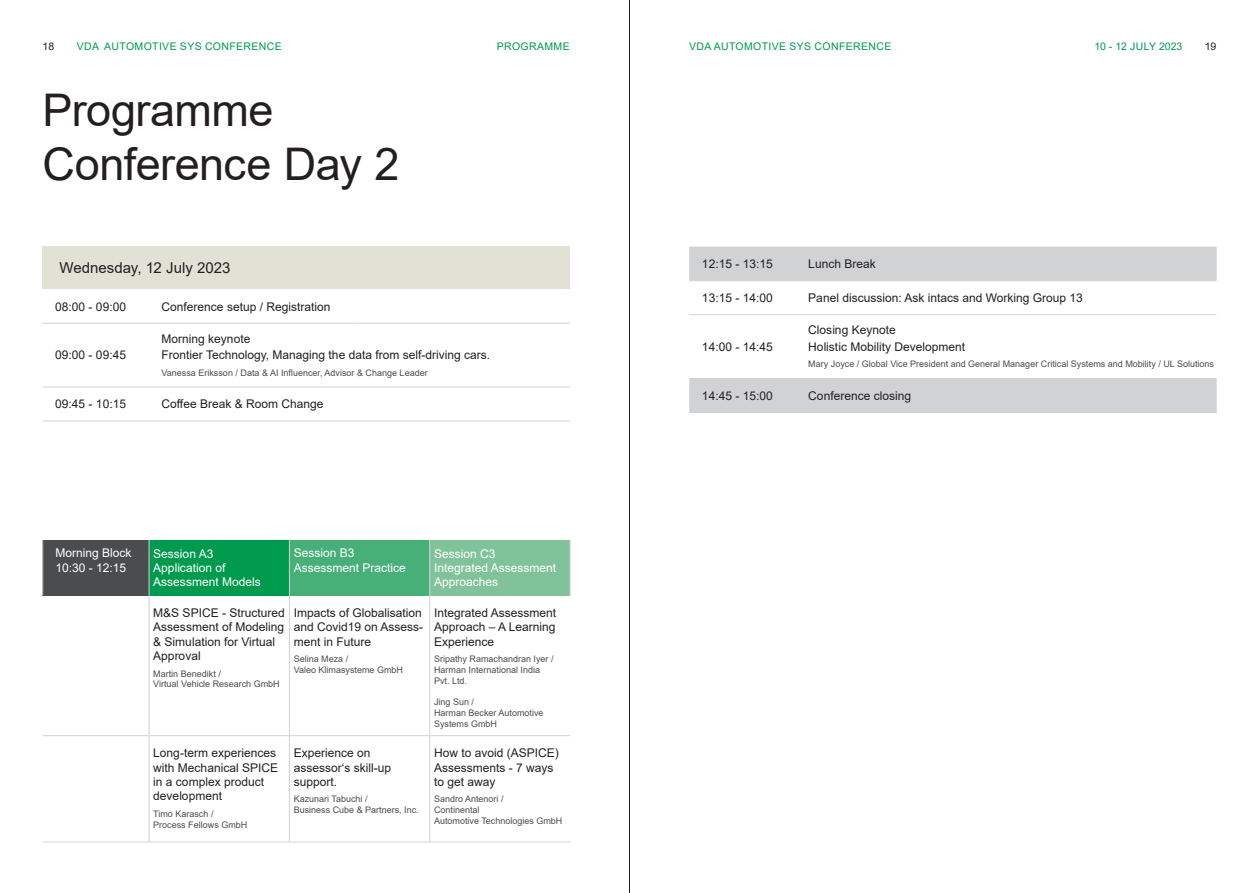
<style>
.page{position:relative;width:1259px;height:893px;background:#fff}
.page>*{position:absolute;margin:0;border:0;box-sizing:border-box;transform-origin:0 0}
.t1{font:45px/54px "Arial";letter-spacing:-.01em;color:#231f20}
.t2{font:15px "Arial";color:#231f20}
.t3{font:12px/14.4px "Arial";color:#231f20}
.t4{font:12px/14.4px "Arial";color:#fff}
.t5{font:10.5px "Arial";letter-spacing:.035em;color:#009a4e}
.t6{font:10.5px "Arial";color:#009a4e}
.t7{font:10.5px "Arial";color:#231f20}
.t8{font:9px/10.8px "Arial";color:#4b4c4d}
</style>
<div class="page">
<svg style="left:689px;top:247px;width:527px;height:165px"></svg>
<hr style="left:795px;top:247px;width:1px;height:33px;background:#d1d2d4">
<hr style="left:935px;top:247px;width:1px;height:33px;background:#d1d2d4">
<hr style="left:1076px;top:247px;width:1px;height:33px;background:#d1d2d4">
<hr style="left:689px;top:280px;width:106px;height:1px;background:#d1d2d4">
<hr style="left:795px;top:280px;width:141px;height:1px;background:#d1d2d4">
<hr style="left:936px;top:280px;width:140px;height:1px;background:#d1d2d4">
<hr style="left:1076px;top:280px;width:140px;height:1px;background:#d1d2d4">
<hr style="left:689px;top:314px;width:106px;height:1px;background:#d1d2d4">
<hr style="left:795px;top:314px;width:141px;height:1px;background:#d1d2d4">
<hr style="left:936px;top:314px;width:140px;height:1px;background:#d1d2d4">
<hr style="left:1076px;top:314px;width:140px;height:1px;background:#d1d2d4">
<hr style="left:689px;top:378px;width:106px;height:1px;background:#d1d2d4">
<hr style="left:795px;top:378px;width:141px;height:1px;background:#d1d2d4">
<hr style="left:936px;top:378px;width:140px;height:1px;background:#d1d2d4">
<hr style="left:1076px;top:378px;width:140px;height:1px;background:#d1d2d4">
<hr style="left:689px;top:412px;width:106px;height:1px;background:#d1d2d4">
<hr style="left:795px;top:412px;width:141px;height:1px;background:#d1d2d4">
<hr style="left:936px;top:412px;width:140px;height:1px;background:#d1d2d4">
<hr style="left:1076px;top:412px;width:140px;height:1px;background:#d1d2d4">
<div style="left:43px;top:540px;width:106px;height:55px;background:#4b4c4d"></div>
<div style="left:149px;top:540px;width:140px;height:55px;background:#009a4e"></div>
<div style="left:289px;top:540px;width:141px;height:55px;background:#46b078"></div>
<div style="left:430px;top:540px;width:140px;height:55px;background:#80c39a"></div>
<hr style="left:42px;top:540px;width:1px;height:55px;background:#d1d2d4">
<hr style="left:149px;top:540px;width:1px;height:55px;background:#d1d2d4">
<hr style="left:289px;top:540px;width:1px;height:55px;background:#d1d2d4">
<hr style="left:429px;top:540px;width:1px;height:55px;background:#d1d2d4">
<hr style="left:570px;top:540px;width:1px;height:55px;background:#d1d2d4">
<hr style="left:149px;top:595px;width:1px;height:140px;background:#d1d2d4">
<hr style="left:289px;top:595px;width:1px;height:140px;background:#d1d2d4">
<hr style="left:429px;top:595px;width:1px;height:140px;background:#d1d2d4">
<hr style="left:149px;top:736px;width:1px;height:106px;background:#d1d2d4">
<hr style="left:289px;top:736px;width:1px;height:106px;background:#d1d2d4">
<hr style="left:429px;top:736px;width:1px;height:106px;background:#d1d2d4">
<hr style="left:43px;top:842px;width:106px;height:1px;background:#d1d2d4">
<hr style="left:149px;top:842px;width:140px;height:1px;background:#d1d2d4">
<hr style="left:289px;top:842px;width:141px;height:1px;background:#d1d2d4">
<hr style="left:430px;top:842px;width:140px;height:1px;background:#d1d2d4">
<hr style="left:43px;top:735px;width:106px;height:1px;background:#d1d2d4">
<hr style="left:149px;top:735px;width:140px;height:1px;background:#d1d2d4">
<hr style="left:289px;top:735px;width:141px;height:1px;background:#d1d2d4">
<hr style="left:430px;top:735px;width:140px;height:1px;background:#d1d2d4">
<div style="left:43px;top:247px;width:527px;height:42px;background:#e2e1d5"></div>
<hr style="left:43px;top:323px;width:106px;height:1px;background:#d1d2d4">
<hr style="left:149px;top:323px;width:210px;height:1px;background:#d1d2d4">
<hr style="left:359px;top:323px;width:211px;height:1px;background:#d1d2d4">
<hr style="left:43px;top:387px;width:106px;height:1px;background:#d1d2d4">
<hr style="left:149px;top:387px;width:210px;height:1px;background:#d1d2d4">
<hr style="left:359px;top:387px;width:211px;height:1px;background:#d1d2d4">
<hr style="left:43px;top:421px;width:106px;height:1px;background:#d1d2d4">
<hr style="left:149px;top:421px;width:210px;height:1px;background:#d1d2d4">
<hr style="left:359px;top:421px;width:211px;height:1px;background:#d1d2d4">
<hr style="left:629px;top:0;width:1px;height:893px;background:#231f20">
<p class="t7" style="left:43px;top:39px;width:13px">18</p>
<p class="t5" style="left:77px;top:39px;width:207px">VDA AUTOMOTIVE SYS CONFERENCE</p>
<p class="t5" style="left:497px;top:39px;width:74px">PROGRAMME</p>
<p class="t5" style="left:689px;top:39px;width:204px">VDA AUTOMOTIVE SYS CONFERENCE</p>
<p class="t6" style="left:1094px;top:39px;width:90px">10 - 12 JULY 2023</p>
<p class="t7" style="left:1204px;top:39px;width:13px">19</p>
<h1 class="t1" style="left:43px;top:83px;width:358px">Programme<br>Conference Day 2</h1>
<p class="t2" style="left:60px;top:258px;width:173px">Wednesday, 12 July 2023</p>
<p class="t3" style="left:55px;top:299px;width:72px">08:00 - 09:00</p>
<p class="t3" style="left:162px;top:299px;width:170px">Conference setup / Registration</p>
<p class="t3" style="left:55px;top:348px;width:72px">09:00 - 09:45</p>
<p class="t3" style="left:162px;top:330px;width:330px;line-height:16.5px">Morning keynote<br>Frontier Technology, Managing the data from self-driving cars.</p>
<p class="t8" style="left:162px;top:367px;width:267px">Vanessa Eriksson / Data &amp; AI Influencer, Advisor &amp; Change Leader</p>
<p class="t3" style="left:55px;top:397px;width:72px">09:45 - 10:15</p>
<p class="t3" style="left:162px;top:397px;width:163px">Coffee Break &amp; Room Change</p>
<p class="t4" style="left:55px;top:546px;width:78px">Morning Block<br>10:30 - 12:15</p>
<p class="t4" style="left:153px;top:546px;width:109px">Session A3<br>Application of<br>Assessment Models</p>
<p class="t4" style="left:294px;top:546px;width:114px">Session B3<br>Assessment Practice</p>
<p class="t4" style="left:434px;top:546px;width:124px">Session C3<br>Integrated Assessment<br>Approaches</p>
<p class="t3" style="left:153px;top:605px;width:133px">M&amp;S SPICE - Structured<br>Assessment of Modeling &amp; Simulation for Virtual<br>Approval</p>
<p class="t8" style="left:153px;top:668px;width:128px">Martin Benedikt /<br>Virtual Vehicle Research GmbH</p>
<p class="t3" style="left:294px;top:605px;width:131px;text-align:justify">Impacts of Globalisation and Covid19 on Assess&shy;ment in Future</p>
<p class="t8" style="left:294px;top:653px;width:111px">Selina Meza /<br>Valeo Klimasysteme GmbH</p>
<p class="t3" style="left:434px;top:605px;width:124px;text-align:justify">Integrated Assessment Approach – A Learning Experience</p>
<p class="t8" style="left:434px;top:653px;width:121px">Sripathy Ramachandran Iyer /<br>Harman International India<br>Pvt. Ltd.</p>
<p class="t8" style="left:434px;top:697px;width:111px">Jing Sun /<br>Harman Becker Automotive<br>Systems GmbH</p>
<p class="t3" style="left:153px;top:746px;width:126px">Long-term experiences with Mechanical SPICE in a complex product development</p>
<p class="t8" style="left:153px;top:808px;width:96px">Timo Karasch /<br>Process Fellows GmbH</p>
<p class="t3" style="left:294px;top:746px;width:99px">Experience on assessor‘s skill-up support.</p>
<p class="t8" style="left:294px;top:794px;width:127px">Kazunari Tabuchi /<br>Business Cube &amp; Partners, Inc.</p>
<p class="t3" style="left:434px;top:746px;width:126px">How to avoid (ASPICE)<br>Assessments - 7 ways to get away</p>
<p class="t8" style="left:434px;top:794px;width:130px">Sandro Antenori /<br>Continental<br>Automotive Technologies GmbH</p>
<p class="t3" style="left:702px;top:257px;width:72px">12:15 - 13:15</p>
<p class="t3" style="left:808px;top:257px;width:69px">Lunch Break</p>
<p class="t3" style="left:702px;top:291px;width:72px">13:15 - 14:00</p>
<p class="t3" style="left:808px;top:291px;width:276px">Panel discussion: Ask intacs and Working Group 13</p>
<p class="t3" style="left:702px;top:339px;width:72px">14:00 - 14:45</p>
<p class="t3" style="left:808px;top:322px;width:158px;line-height:16.5px">Closing Keynote<br>Holistic Mobility Development</p>
<p class="t8" style="left:808px;top:359px;width:407px">Mary Joyce / Global Vice President and General Manager Critical Systems and Mobility / UL Solutions</p>
<p class="t3" style="left:702px;top:388px;width:72px">14:45 - 15:00</p>
<p class="t3" style="left:808px;top:388px;width:104px">Conference closing</p>
</div>
